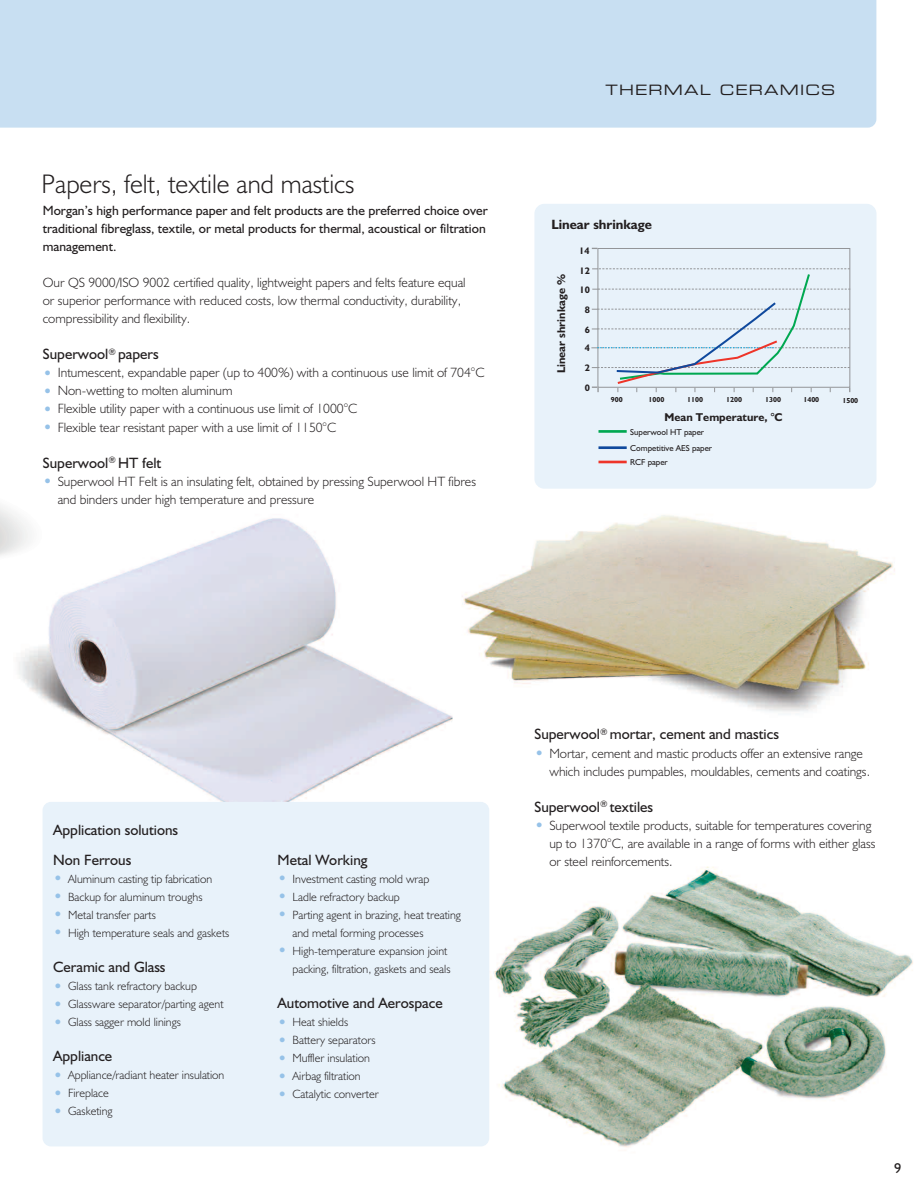
<style>
.page{position:relative;width:919px;height:1189px;background:#fff}
.page>*{position:absolute;margin:0;border:0;box-sizing:border-box;transform-origin:0 0}
.t1{font:300 27px "Humanist 521 BT";color:#231f20}
.t2{font:15px/29.7px "Humanist 521 BT";color:#231f20}
.t3{font:14.25px "Eurostile Extended Two";letter-spacing:.08em;color:#231f20}
.t4{font:14.25px "Humanist 521 BT";color:#231f20}
.t5{font:300 13.5px/18px "Humanist 521 BT";color:#231f20}
.t6{font:13.5px/18px "Humanist 521 BT";color:#231f20}
.t7{font:700 13.5px "Humanist 521 BT";color:#231f20}
.t8{font:300 12px/18px "Humanist 521 BT";color:#231f20}
.t9{font:700 11.4px "Humanist 521 BT";color:#231f20}
.t10{font:700 9.45px/19.6px "Humanist 521 BT";color:#231f20;text-align:center}
.t11{font:8.7px/15.9px "Humanist 521 BT";color:#231f20}
.t12{font:700 7.35px "Humanist 521 BT";color:#231f20}
.s1{font-weight:400;font-size:16.5px;color:#96c2e8}
</style>
<div class="page">
<img style="left:490px;top:866px;width:423px;height:282px">
<img style="left:18px;top:518px;width:435px;height:315px">
<img style="left:462px;top:470px;width:433px;height:242px">
<img style="left:0;top:506px;width:49px;height:86px">
<div style="left:0;top:0;width:876px;height:128px;background:#c8dff2"></div>
<div style="left:43px;top:801px;width:446px;height:345px;background:#e8f2fa;border-radius:9px"></div>
<div style="left:534px;top:204px;width:342px;height:284px;background:#e8f2fa;border-radius:10px"></div>
<hr style="left:598px;top:430px;width:28px;height:3px;background:#00a851">
<hr style="left:598px;top:446px;width:28px;height:3px;background:#0f499d">
<hr style="left:598px;top:460px;width:28px;height:3px;background:#ee3529">
<svg style="left:591px;top:268px;width:259px;height:124px"></svg>
<h1 class="t1" style="left:42px;top:167px;width:314px">Papers, felt, textile and mastics</h1>
<p class="t6" style="left:43px;top:202px;width:446px">Morgan’s high performance paper and felt products are the preferred choice over traditional fibreglass, textile, or metal products for thermal, acoustical or filtration management.</p>
<p class="t5" style="left:43px;top:274px;width:424px">Our QS 9000/ISO 9002 certified quality, lightweight papers and felts feature equal or superior performance with reduced costs, low thermal conductivity, durability, compressibility and flexibility.</p>
<p class="t2" style="left:43px;top:339px;width:117px">Superwool<sup>®</sup> papers</p>
<p class="t5" style="left:43px;top:364px;width:443px"><span class="s1">•</span> Intumescent, expandable paper (up to 400%) with a continuous use limit of 704°C</p>
<p class="t5" style="left:43px;top:382px;width:191px"><span class="s1">•</span> Non-wetting to molten aluminum</p>
<p class="t5" style="left:43px;top:400px;width:316px"><span class="s1">•</span> Flexible utility paper with a continuous use limit of 1000°C</p>
<p class="t5" style="left:43px;top:418px;width:295px"><span class="s1">•</span> Flexible tear resistant paper with a use limit of 1150°C</p>
<p class="t2" style="left:43px;top:447px;width:120px">Superwool<sup>®</sup> HT felt</p>
<p class="t5" style="left:58px;top:472px;width:420px;text-indent:-15px"><span class="s1">•</span> Superwool HT Felt is an insulating felt, obtained by pressing Superwool HT fibres and binders under high temperature and pressure</p>
<p class="t3" style="left:605px;top:85px;width:231px">THERMAL CERAMICS</p>
<p class="t7" style="left:551px;top:216px;width:102px">Linear shrinkage</p>
<p class="t9" style="left:554px;top:373px;width:100px;rotate:-90deg">Linear shrinkage %</p>
<p class="t10" style="left:579px;top:241px;width:12px">14</p>
<p class="t10" style="left:579px;top:261px;width:12px">12</p>
<p class="t10" style="left:579px;top:279px;width:12px">10<br>8<br>6<br>4</p>
<p class="t10" style="left:584px;top:358px;width:7px;text-align:left">2<br>0</p>
<p class="t12" style="left:610px;top:395px;width:13px">900</p>
<p class="t12" style="left:648px;top:395px;width:17px">1000</p>
<p class="t12" style="left:687px;top:395px;width:17px">1100</p>
<p class="t12" style="left:726px;top:395px;width:17px">1200</p>
<p class="t12" style="left:765px;top:395px;width:17px">1300</p>
<p class="t12" style="left:803px;top:395px;width:17px">1400</p>
<p class="t9" style="left:664px;top:410px;width:119px">Mean Temperature, °C</p>
<p class="t11" style="left:630px;top:424px;width:83px">Superwool HT paper<br>Competitive AES paper</p>
<p class="t11" style="left:630px;top:454px;width:39px">RCF paper</p>
<p class="t12" style="left:842px;top:396px;width:17px">1500</p>
<p class="t2" style="left:53px;top:815px;width:127px">Application solutions<br>Non Ferrous</p>
<p class="t8" style="left:53px;top:869px;width:160px"><span class="s1">•</span> Aluminum casting tip fabrication</p>
<p class="t8" style="left:53px;top:887px;width:151px"><span class="s1">•</span> Backup for aluminum troughs</p>
<p class="t8" style="left:53px;top:905px;width:104px"><span class="s1">•</span> Metal transfer parts</p>
<p class="t8" style="left:53px;top:923px;width:178px"><span class="s1">•</span> High temperature seals and gaskets</p>
<p class="t2" style="left:53px;top:951px;width:114px">Ceramic and Glass</p>
<p class="t8" style="left:53px;top:976px;width:145px"><span class="s1">•</span> Glass tank refractory backup</p>
<p class="t8" style="left:53px;top:994px;width:172px"><span class="s1">•</span> Glassware separator/parting agent</p>
<p class="t8" style="left:53px;top:1012px;width:129px"><span class="s1">•</span> Glass sagger mold linings</p>
<p class="t2" style="left:53px;top:1040px;width:61px">Appliance</p>
<p class="t8" style="left:53px;top:1065px;width:173px"><span class="s1">•</span> Appliance/radiant heater insulation</p>
<p class="t8" style="left:53px;top:1083px;width:57px"><span class="s1">•</span> Fireplace</p>
<p class="t8" style="left:53px;top:1101px;width:61px"><span class="s1">•</span> Gasketing</p>
<p class="t2" style="left:277px;top:844px;width:91px">Metal Working</p>
<p class="t8" style="left:277px;top:869px;width:153px"><span class="s1">•</span> Investment casting mold wrap</p>
<p class="t8" style="left:277px;top:887px;width:124px"><span class="s1">•</span> Ladle refractory backup</p>
<p class="t8" style="left:292px;top:905px;width:170px;text-indent:-15px"><span class="s1">•</span> Parting agent in brazing, heat treating and metal forming processes</p>
<p class="t8" style="left:277px;top:941px;width:174px;text-align:right"><span class="s1">•</span> High-temperature expansion joint packing, filtration, gaskets and seals</p>
<p class="t2" style="left:277px;top:987px;width:167px">Automotive and Aerospace</p>
<p class="t8" style="left:277px;top:1012px;width:72px"><span class="s1">•</span> Heat shields</p>
<p class="t8" style="left:277px;top:1030px;width:99px"><span class="s1">•</span> Battery separators</p>
<p class="t8" style="left:277px;top:1048px;width:94px"><span class="s1">•</span> Muffler insulation</p>
<p class="t8" style="left:277px;top:1066px;width:84px"><span class="s1">•</span> Airbag filtration</p>
<p class="t8" style="left:277px;top:1084px;width:103px"><span class="s1">•</span> Catalytic converter</p>
<p class="t2" style="left:534px;top:719px;width:246px">Superwool<sup>®</sup> mortar, cement and mastics</p>
<p class="t5" style="left:549px;top:743px;width:322px;text-indent:-15px"><span class="s1">•</span> Mortar, cement and mastic products offer an extensive range which includes pumpables, mouldables, cements and coatings.</p>
<p class="t2" style="left:534px;top:791px;width:120px">Superwool<sup>®</sup> textiles</p>
<p class="t5" style="left:549px;top:815px;width:327px;text-indent:-15px"><span class="s1">•</span> Superwool textile products, suitable for temperatures covering up to 1370°C, are available in a range of forms with either glass or steel reinforcements.</p>
<p class="t4" style="left:894px;top:1159px;width:9px">9</p>
</div>
